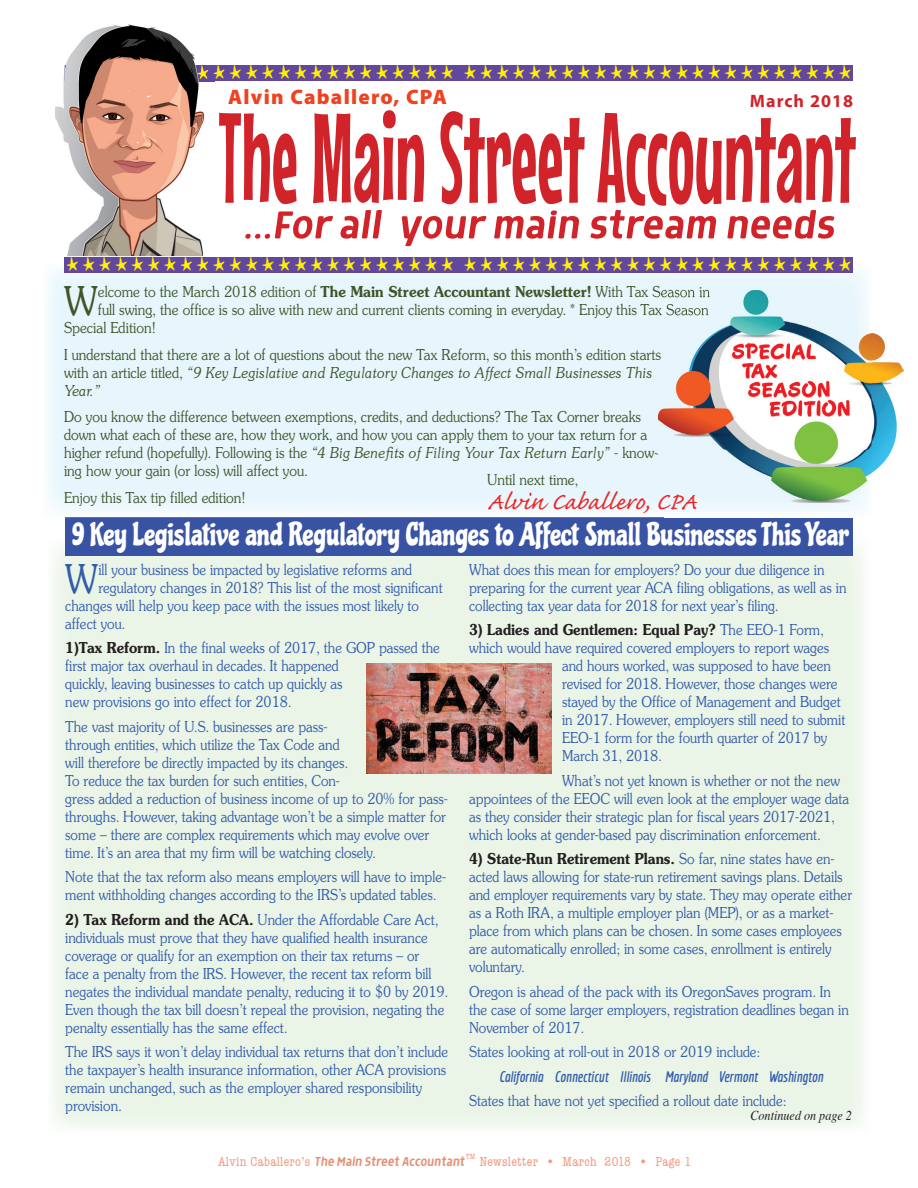
<style>
.page{position:relative;width:918px;height:1188px;background:#fff}
.page>*{position:absolute;margin:0;border:0;box-sizing:border-box;transform-origin:0 0}
.t1{font:128.1px "Mouse Memoirs";color:#d1232a;scale:.63 1}
.t2{font:300 39.6px "Souvenir Greek";color:#325caa;scale:.89 1}
.t3{font:300 39.6px "Souvenir Greek";color:#3f5629;scale:.91 1}
.t4{font:31.5px "Chicle";color:#fff;scale:.95 1}
.t5{font:30px "Caflisch Script";letter-spacing:-.005em;color:#ee2323;scale:1.1 1}
.t6{font:900 21px "Myriad Pro";letter-spacing:.06em;color:#ef4222}
.t7{font:700 18px "Myriad Pro";letter-spacing:.06em;color:#d1232a}
.t8{font:300 15px/18px "Souvenir Greek";color:#325caa;scale:.89 1}
.t9{font:300 15px/18px "Souvenir Greek";color:#3f5629;scale:.91 1}
.t10{font:600 15px "Souvenir";color:#231f20;scale:.89 1}
.t11{font:italic 300 15px/18px "Souvenir";color:#3f5629;scale:.91 1}
.t12{font:italic 700 15px "Economica";color:#325caa}
.t13{font:italic 15px "Morl";letter-spacing:-.005em;color:#e59177;scale:.9 1}
.t14{font:condensed 13.5px "American Typewriter";letter-spacing:.025em;color:#f5987e}
.t15{font:italic 13.5px "Times";color:#231f20;scale:.9 1}
.t16{font:condensed 7.8px "American Typewriter";color:#f5987e}
.s1{font-family:"Souvenir";font-weight:600}
.s2{font-family:"Souvenir Greek";font-style:normal}
.s3{font-family:"Souvenir";font-style:italic}
.s4{font-family:"Souvenir";font-weight:600;color:#231f20}
.s5{font-family:"Souvenir Greek";font-weight:300;color:#325caa}
.s6{font-family:"American Typewriter";font-style:normal;font-stretch:condensed;font-size:13.5px;color:#f5987e}
</style>
<div class="page">
<div style="left:54px;top:538px;width:353px;height:347px;background:#eaf4e7"></div>
<div style="left:407px;top:556px;width:360px;height:329px;background:#eaf4e7"></div>
<div style="left:66px;top:517px;width:787px;height:39px;background:#3853a3"></div>
<div style="left:48px;top:265px;width:512px;height:247px;background:#e6f6fc"></div>
<div style="left:664px;top:271px;width:202px;height:19px;background:#e8f6fd"></div>
<img style="left:67px;top:272px;width:783px;height:2px">
<img style="left:592px;top:286px;width:118px;height:12px">
<div style="left:98px;top:304px;width:560px;height:14px;background:#e6f6fc"></div>
<div style="left:64px;top:348px;width:594px;height:15px;background:#e6f6fc"></div>
<div style="left:65px;top:65px;width:788px;height:16px;background:#63479d"></div>
<div style="left:65px;top:257px;width:788px;height:15px;background:#63479d"></div>
<img style="left:367px;top:664px;width:184px;height:109px">
<img style="left:658px;top:290px;width:245px;height:213px">
<img style="left:658px;top:290px;width:52px;height:8px">
<img style="left:658px;top:304px;width:51px;height:14px">
<img style="left:658px;top:348px;width:3px;height:15px">
<svg style="left:658px;top:447px;width:1px;height:12px"></svg>
<svg style="left:245px;top:210px;width:590px;height:36px"></svg>
<img style="left:55px;top:24px;width:150px;height:232px">
<img style="left:67px;top:81px;width:147px;height:1px">
<img style="left:67px;top:65px;width:147px;height:16px">
<svg style="left:67px;top:65px;width:43px;height:14px"></svg>
<svg style="left:116px;top:65px;width:43px;height:14px"></svg>
<svg style="left:165px;top:65px;width:43px;height:14px"></svg>
<h3 class="t6" style="left:228px;top:85px;width:220px">Alvin Caballero, CPA</h3>
<p class="t7" style="left:750px;top:91px;width:105px">March 2018</p>
<h1 class="t1" style="left:219px;top:83px;width:1013px">The Main Street Accountant</h1>
<h2 class="t3" style="left:64px;top:278px;width:39px">W</h2>
<p class="t9" style="left:98px;top:283px;width:674px">elcome to the March 2018 edition of <span class="s1">The Main Street Accountant Newsletter!</span> With Tax Season in</p>
<p class="t9" style="left:98px;top:301px;width:673px">full swing, the office is so alive with new and current clients coming in everyday. * Enjoy this Tax Season</p>
<p class="t9" style="left:64px;top:319px;width:102px">Special Edition!</p>
<p class="t9" style="left:64px;top:346px;width:657px">I understand that there are a lot of questions about the new Tax Reform, so this month’s edition starts</p>
<p class="t11" style="left:64px;top:363px;width:648px"><span class="s2">with an article titled,</span> “9 Key Legislative and Regulatory Changes to Affect Small Businesses This<br>Year.”</p>
<p class="t9" style="left:64px;top:408px;width:655px">Do you know the difference between exemptions, credits, and deductions? The Tax Corner breaks down what each of these are, how they work, and how you can apply them to your tax return for a higher refund (hopefully). Following is the <span class="s3">“4 Big Benefits of Filing Your Tax Return Early”</span> - know&shy;ing how your gain (or loss) will affect you.</p>
<p class="t9" style="left:64px;top:489px;width:201px">Enjoy this Tax tip filled edition!</p>
<p class="t9" style="left:487px;top:471px;width:102px">Until next time,</p>
<h3 class="t5" style="left:487px;top:486px;width:192px">Alvin Caballero, CPA</h3>
<h3 class="t4" style="left:72px;top:516px;width:819px">9 Key Legislative and Regulatory Changes to Affect Small Businesses This Year</h3>
<h2 class="t2" style="left:65px;top:556px;width:39px">W</h2>
<p class="t8" style="left:98px;top:561px;width:354px">ill your business be impacted by legislative reforms and</p>
<p class="t8" style="left:98px;top:579px;width:388px">regulatory changes in 2018? This list of the most significant</p>
<p class="t8" style="left:65px;top:597px;width:399px">changes will help you keep pace with the issues most likely to</p>
<p class="t8" style="left:65px;top:615px;width:69px">affect you.</p>
<p class="t8" style="left:65px;top:639px;width:423px"><span class="s4">1)Tax Reform.</span> In the final weeks of 2017, the GOP passed the first major tax overhaul in decades. It happened<br>quickly, leaving businesses to catch up quickly as<br>new provisions go into effect for 2018.</p>
<p class="t8" style="left:65px;top:718px;width:431px">The vast majority of U.S. businesses are pass-<br>through entities, which utilize the Tax Code and<br>will therefore be directly impacted by its changes.<br>To reduce the tax burden for such entities, Con-<br>gress added a reduction of business income of up to 20% for pass&shy;throughs. However, taking advantage won’t be a simple matter for some – there are complex requirements which may evolve over time. It’s an area that my firm will be watching closely.</p>
<p class="t8" style="left:65px;top:868px;width:429px">Note that the tax reform also means employers will have to imple&shy;ment withholding changes according to the IRS’s updated tables.</p>
<p class="t8" style="left:65px;top:911px;width:432px"><span class="s4">2) Tax Reform and the ACA.</span> Under the Affordable Care Act, individuals must prove that they have qualified health insurance coverage or qualify for an exemption on their tax returns – or<br>face a penalty from the IRS. However, the recent tax reform bill negates the individual mandate penalty, reducing it to $0 by 2019.<br>Even though the tax bill doesn’t repeal the provision, negating the penalty essentially has the same effect.</p>
<p class="t8" style="left:65px;top:1043px;width:432px">The IRS says it won’t delay individual tax returns that don’t include the taxpayer’s health insurance information, other ACA provisions remain unchanged, such as the employer shared responsibility provision.</p>
<p class="t8" style="left:469px;top:561px;width:426px">What does this mean for employers? Do your due diligence in preparing for the current year ACA filing obligations, as well as in collecting tax year data for 2018 for next year’s filing.</p>
<p class="t10" style="left:469px;top:621px;width:400px">3) Ladies and Gentlemen: Equal Pay? <span class="s5">The EEO-1 Form,</span></p>
<p class="t8" style="left:562px;top:639px;width:320px;text-indent:-93px">which would have required covered employers to report wages and hours worked, was supposed to have been revised for 2018. However, those changes were stayed by the Office of Management and Budget in 2017. However, employers still need to submit EEO-1 form for the fourth quarter of 2017 by March 31, 2018.</p>
<p class="t8" style="left:469px;top:772px;width:429px;text-indent:93px">What’s not yet known is whether or not the new appointees of the EEOC will even look at the employer wage data as they consider their strategic plan for fiscal years 2017-2021, which looks at gender-based pay discrimination enforcement.</p>
<p class="t10" style="left:469px;top:850px;width:412px">4) State-Run Retirement Plans. <span class="s5">So far, nine states have en-</span></p>
<p class="t8" style="left:469px;top:868px;width:432px">acted laws allowing for state-run retirement savings plans. Details and employer requirements vary by state. They may operate either as a Roth IRA, a multiple employer plan (MEP), or as a market&shy;place from which plans can be chosen. In some cases employees are automatically enrolled; in some cases, enrollment is entirely voluntary.</p>
<p class="t8" style="left:469px;top:983px;width:428px">Oregon is ahead of the pack with its OregonSaves program. In the case of some larger employers, registration deadlines began in<br>November of 2017.</p>
<p class="t8" style="left:469px;top:1043px;width:329px">States looking at roll-out in 2018 or 2019 include:</p>
<p class="t12" style="left:499px;top:1068px;width:326px">California Connecticut Illinois Maryland Vermont Washington</p>
<p class="t8" style="left:469px;top:1092px;width:358px">States that have not yet specified a rollout date include:</p>
<p class="t15" style="left:750px;top:1103px;width:114px">Continued on page 2</p>
<p class="t16" style="left:466px;top:1152px;width:11px">TM</p>
<p class="t13" style="left:218px;top:1154px;width:275px"><span class="s6">Alvin Caballero’s</span> The Main Street Accountant</p>
<p class="t14" style="left:479px;top:1155px;width:213px">Newsletter • March 2018 • Page 1</p>
</div>
